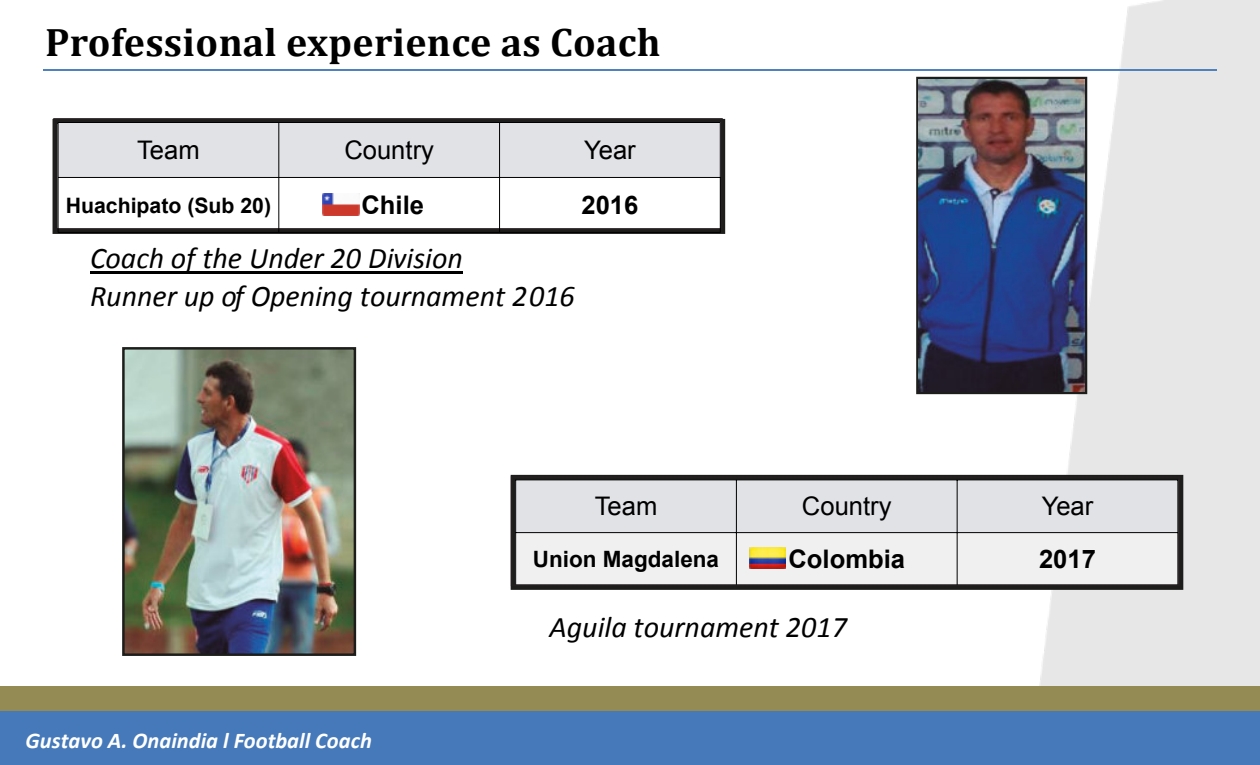
<style>
.page{position:relative;width:1260px;height:765px;background:#fff}
.page>*{position:absolute;margin:0;border:0;box-sizing:border-box;transform-origin:0 0}
.t1{font:700 39.88px "Cambria";letter-spacing:.005em;color:#000}
.t2{font:italic 30px/38.1px "Calibri";color:#000}
.t3{font:25.62px "Arial";color:#000}
.t4{font:700 25.62px "Arial";color:#000}
.t5{font:italic 700 22.5px "Calibri";color:#fff}
.t6{font:700 22.5px "Arial";color:#000}
.t7{font:700 21.25px "Arial";color:#000}
</style>
<div class="page">
<img style="left:1030px;top:0;width:230px;height:686px">
<hr style="left:43px;top:70px;width:1174px;height:1px;background:#4f81bd">
<hr style="left:90px;top:272px;width:373px;height:2px;background:#000">
<div style="left:53px;top:119px;width:672px;height:115px;border:5px solid #1d1d1b"></div>
<div style="left:916px;top:77px;width:171px;height:317px;border:5px solid #1d1d1b"></div>
<div style="left:0;top:686px;width:1260px;height:36px;background:#948a54"></div>
<div style="left:0;top:712px;width:1260px;height:53px;background:#4579b9"></div>
<div style="left:511px;top:475px;width:672px;height:115px;border:5px solid #1d1d1b"></div>
<img style="left:125px;top:350px;width:228px;height:303px">
<div style="left:122px;top:347px;width:234px;height:309px;border:2px solid #1d1d1b"></div>
<div style="left:53px;top:118px;width:670px;height:112px;border:2px solid #231f20"></div>
<div style="left:58px;top:123px;width:662px;height:54px;background:#e1e2e6"></div>
<hr style="left:58px;top:122px;width:1px;height:111px;background:#000">
<hr style="left:720px;top:122px;width:1px;height:111px;background:#000">
<hr style="left:279px;top:123px;width:1px;height:109px;background:#000">
<hr style="left:499px;top:123px;width:1px;height:109px;background:#000">
<hr style="left:58px;top:122px;width:662px;height:1px;background:#000">
<hr style="left:58px;top:177px;width:662px;height:1px;background:#000">
<hr style="left:58px;top:232px;width:662px;height:1px;background:#000">
<div style="left:516px;top:480px;width:662px;height:53px;background:#e1e2e6"></div>
<div style="left:516px;top:533px;width:662px;height:52px;background:#f0f0f0"></div>
<hr style="left:515px;top:480px;width:1px;height:105px;background:#000">
<hr style="left:736px;top:480px;width:1px;height:105px;background:#000">
<hr style="left:957px;top:480px;width:1px;height:105px;background:#000">
<hr style="left:516px;top:480px;width:662px;height:1px;background:#000">
<hr style="left:516px;top:532px;width:662px;height:1px;background:#000">
<div style="left:511px;top:476px;width:669px;height:110px;border:2px solid #231f20"></div>
<img style="left:919px;top:79px;width:166px;height:313px">
<img style="left:322px;top:194px;width:37px;height:21px">
<img style="left:749px;top:548px;width:37px;height:21px">
<h1 class="t1" style="left:45px;top:25px;width:617px">Professional experience as Coach</h1>
<p class="t3" style="left:137px;top:140px;width:64px">Team</p>
<p class="t3" style="left:344px;top:140px;width:91px">Country</p>
<p class="t3" style="left:584px;top:140px;width:53px">Year</p>
<p class="t7" style="left:66px;top:197px;width:207px">Huachipato (Sub 20)</p>
<p class="t4" style="left:361px;top:195px;width:64px">Chile</p>
<p class="t4" style="left:581px;top:195px;width:58px">2016</p>
<p class="t2" style="left:90px;top:242px;width:486px">Coach of the Under 20 Division<br>Runner up of Opening tournament 2016</p>
<p class="t3" style="left:595px;top:497px;width:64px">Team</p>
<p class="t3" style="left:802px;top:497px;width:91px">Country</p>
<p class="t3" style="left:1042px;top:497px;width:53px">Year</p>
<p class="t6" style="left:533px;top:551px;width:188px">Union Magdalena</p>
<p class="t4" style="left:788px;top:549px;width:118px">Colombia</p>
<p class="t4" style="left:1039px;top:549px;width:58px">2017</p>
<p class="t5" style="left:26px;top:731px;width:348px">Gustavo A. Onaindia l Football Coach</p>
<p class="t2" style="left:550px;top:610px;width:299px">Aguila tournament 2017</p>
</div>
